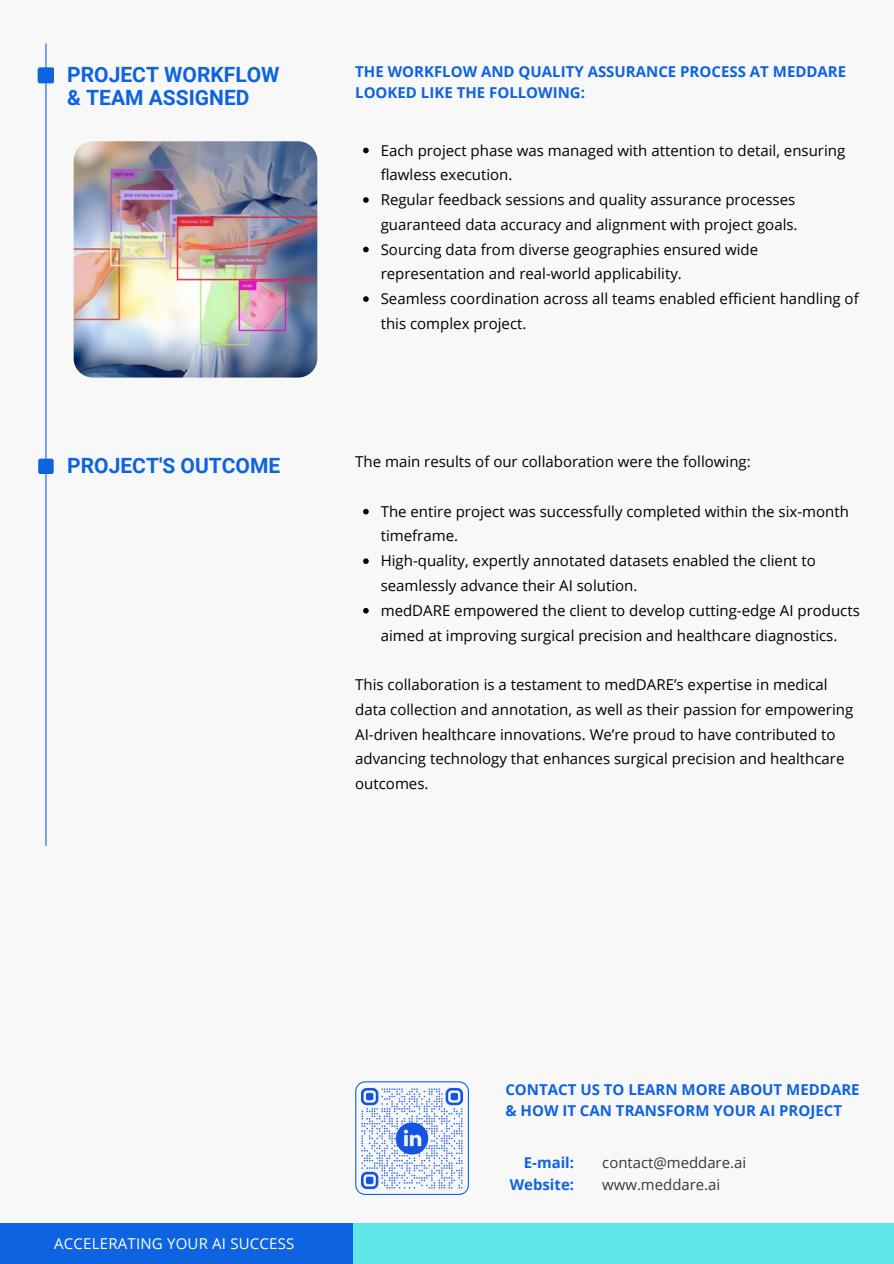
<style>
.page{position:relative;width:894px;height:1264px;background:#fff}
.page>*{position:absolute;margin:0;border:0;box-sizing:border-box;transform-origin:0 0}
.t1{font:700 21px/22.5px "Roboto";color:#0d63e0}
.t2{font:15px/24.8px "Open Sans";color:#000}
.t3{font:700 15px/21.3px "Open Sans";color:#0d63e0}
.t4{font:15px "Open Sans";letter-spacing:.015em;color:#fff}
.t5{font:14.85px "Open Sans";color:#383838}
.t6{font:700 14.85px/21.3px "Open Sans";color:#0d63e0;text-align:right}
</style>
<div class="page">
<div style="left:0;top:0;width:893px;height:1263px;background:#f8f8f8"></div>
<hr style="left:45px;top:44px;width:1px;height:801px;background:#0d63e0">
<div style="left:38px;top:67px;width:16px;height:16px;background:#0d63e0;border-radius:2px"></div>
<div style="left:38px;top:458px;width:16px;height:16px;background:#0d63e0;border-radius:2px"></div>
<img style="left:74px;top:141px;width:243px;height:236px;border-radius:19px">
<div style="left:353px;top:1223px;width:540px;height:40px;background:#5fe6e5"></div>
<div style="left:0;top:1223px;width:353px;height:40px;background:#0d63e0"></div>
<svg style="left:363px;top:509px;width:5px;height:5px"></svg>
<svg style="left:363px;top:558px;width:5px;height:6px"></svg>
<svg style="left:363px;top:608px;width:5px;height:5px"></svg>
<svg style="left:355px;top:1081px;width:113px;height:113px"></svg>
<svg style="left:363px;top:148px;width:5px;height:5px"></svg>
<svg style="left:363px;top:197px;width:5px;height:6px"></svg>
<svg style="left:363px;top:247px;width:5px;height:5px"></svg>
<svg style="left:363px;top:296px;width:5px;height:6px"></svg>
<h1 class="t1" style="left:67px;top:64px;width:214px">PROJECT WORKFLOW &amp; TEAM ASSIGNED</h1>
<p class="t3" style="left:355px;top:61px;width:492px">THE WORKFLOW AND QUALITY ASSURANCE PROCESS AT MEDDARE<br>LOOKED LIKE THE FOLLOWING:</p>
<p class="t2" style="left:380px;top:137px;width:466px">Each project phase was managed with attention to detail, ensuring flawless execution.</p>
<h2 class="t2" style="left:380px;top:187px;width:418px">Regular feedback sessions and quality assurance processes guaranteed data accuracy and alignment with project goals.</h2>
<h4 class="t2" style="left:380px;top:236px;width:379px">Sourcing data from diverse geographies ensured wide representation and real-world applicability.</h4>
<p class="t2" style="left:380px;top:286px;width:479px">Seamless coordination across all teams enabled efficient handling of this complex project.</p>
<h2 class="t1" style="left:67px;top:454px;width:214px">PROJECT'S OUTCOME</h2>
<p class="t2" style="left:355px;top:449px;width:397px">The main results of our collaboration were the following:</p>
<p class="t2" style="left:380px;top:498px;width:469px">The entire project was successfully completed within the six-month timeframe.</p>
<p class="t2" style="left:380px;top:548px;width:436px">High-quality, expertly annotated datasets enabled the client to seamlessly advance their AI solution.</p>
<p class="t2" style="left:380px;top:597px;width:480px">medDARE empowered the client to develop cutting-edge AI products aimed at improving surgical precision and healthcare diagnostics.</p>
<p class="t2" style="left:355px;top:672px;width:499px">This collaboration is a testament to medDARE’s expertise in medical data collection and annotation, as well as their passion for empowering AI-driven healthcare innovations. We’re proud to have contributed to advancing technology that enhances surgical precision and healthcare outcomes.</p>
<h1 class="t4" style="left:54px;top:1233px;width:242px">ACCELERATING YOUR AI SUCCESS</h1>
<p class="t3" style="left:505px;top:1078px;width:355px">CONTACT US TO LEARN MORE ABOUT MEDDARE &amp; HOW IT CAN TRANSFORM YOUR AI PROJECT</p>
<p class="t6" style="left:509px;top:1151px;width:66px">E-mail:<br>Website:</p>
<p class="t5" style="left:602px;top:1152px;width:145px">contact@meddare.ai</p>
<p class="t5" style="left:602px;top:1173px;width:119px">www.meddare.ai</p>
</div>
